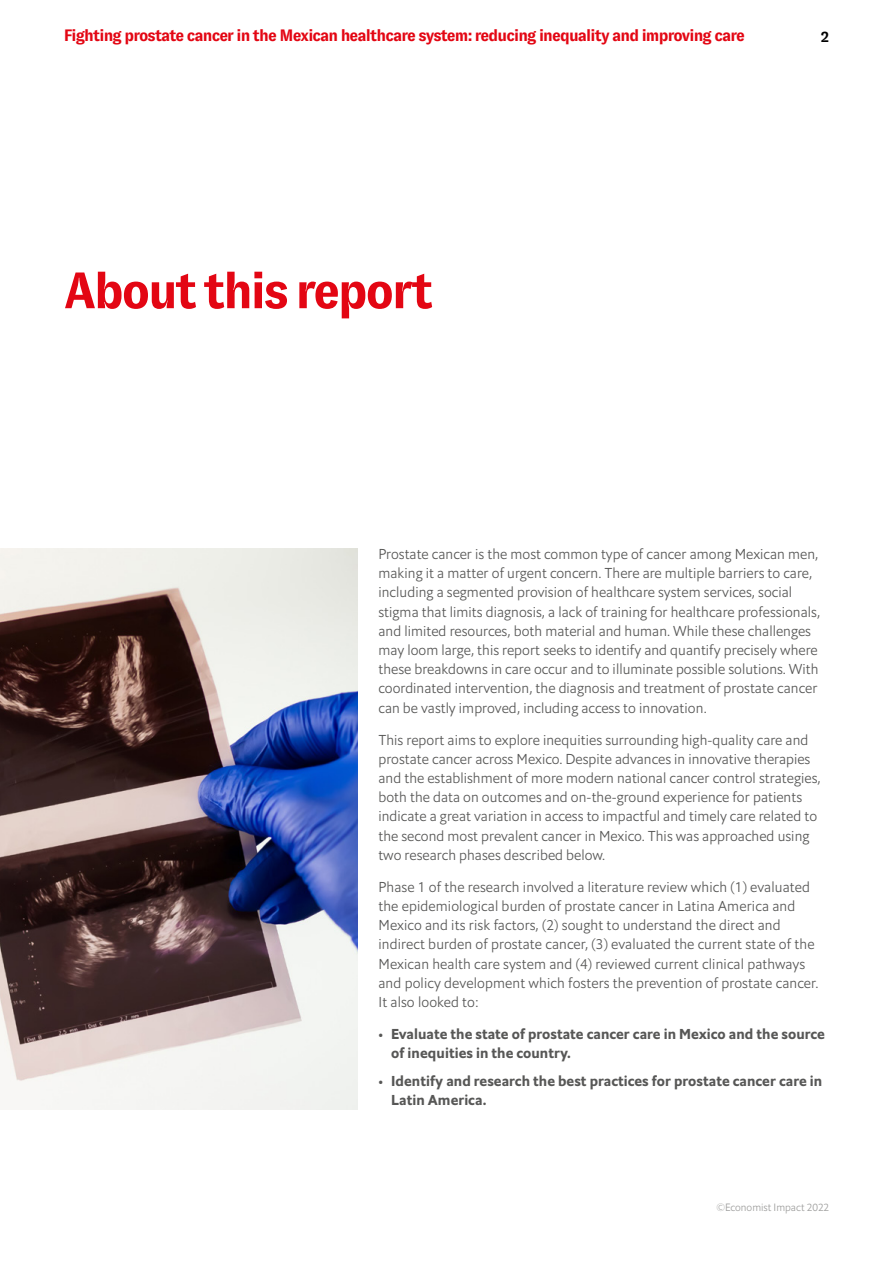
<style>
.page{position:relative;width:893px;height:1263px;background:#fff}
.page>*{position:absolute;margin:0;border:0;box-sizing:border-box;transform-origin:0 0}
.t1{font:700 51px "GT Zirkon";letter-spacing:-.05em;color:#e30613}
.t2{font:700 16.5px "GT Zirkon";letter-spacing:-.05em;color:#e30613}
.t3{font:700 15px "GT Zirkon";color:#000}
.t4{font:14.25px/19.2px "Econ Sans Lig";letter-spacing:.005em;color:#575756}
.t5{font:14.25px/19.2px "Econ Sans Bol";letter-spacing:.005em;color:#575756}
.t6{font:10.5px "Econ Sans Lig";color:#9d9d9c}
.s1{font-family:"Econ Sans Lig"}
</style>
<div class="page">
<img style="left:0;top:548px;width:357px;height:562px">
<p class="t2" style="left:64px;top:27px;width:683px">Fighting prostate cancer in the Mexican healthcare system: reducing inequality and improving care</p>
<p class="t3" style="left:821px;top:28px;width:10px">2</p>
<h1 class="t1" style="left:64px;top:263px;width:371px">About this report</h1>
<p class="t4" style="left:378px;top:544px;width:443px">Prostate cancer is the most common type of cancer among Mexican men, making it a matter of urgent concern. There are multiple barriers to care, including a segmented provision of healthcare system services, social stigma that limits diagnosis, a lack of training for healthcare professionals, and limited resources, both material and human. While these challenges may loom large, this report seeks to identify and quantify precisely where these breakdowns in care occur and to illuminate possible solutions. With coordinated intervention, the diagnosis and treatment of prostate cancer can be vastly improved, including access to innovation.</p>
<p class="t4" style="left:378px;top:730px;width:444px">This report aims to explore inequities surrounding high-quality care and prostate cancer across Mexico. Despite advances in innovative therapies and the establishment of more modern national cancer control strategies, both the data on outcomes and on-the-ground experience for patients indicate a great variation in access to impactful and timely care related to the second most prevalent cancer in Mexico. This was approached using two research phases described below.</p>
<p class="t4" style="left:378px;top:877px;width:441px">Phase 1 of the research involved a literature review which (1) evaluated the epidemiological burden of prostate cancer in Latina America and Mexico and its risk factors, (2) sought to understand the direct and indirect burden of prostate cancer, (3) evaluated the current state of the Mexican health care system and (4) reviewed current clinical pathways and policy development which fosters the prevention of prostate cancer.<br>It also looked to:</p>
<p class="t5" style="left:391px;top:1024px;width:435px;text-indent:-13px"><span class="s1">•</span> Evaluate the state of prostate cancer care in Mexico and the source of inequities in the country.</p>
<p class="t5" style="left:391px;top:1071px;width:432px;text-indent:-13px"><span class="s1">•</span> Identify and research the best practices for prostate cancer care in<br>Latin America.</p>
<p class="t6" style="left:716px;top:1201px;width:114px">©Economist Impact 2022</p>
</div>
